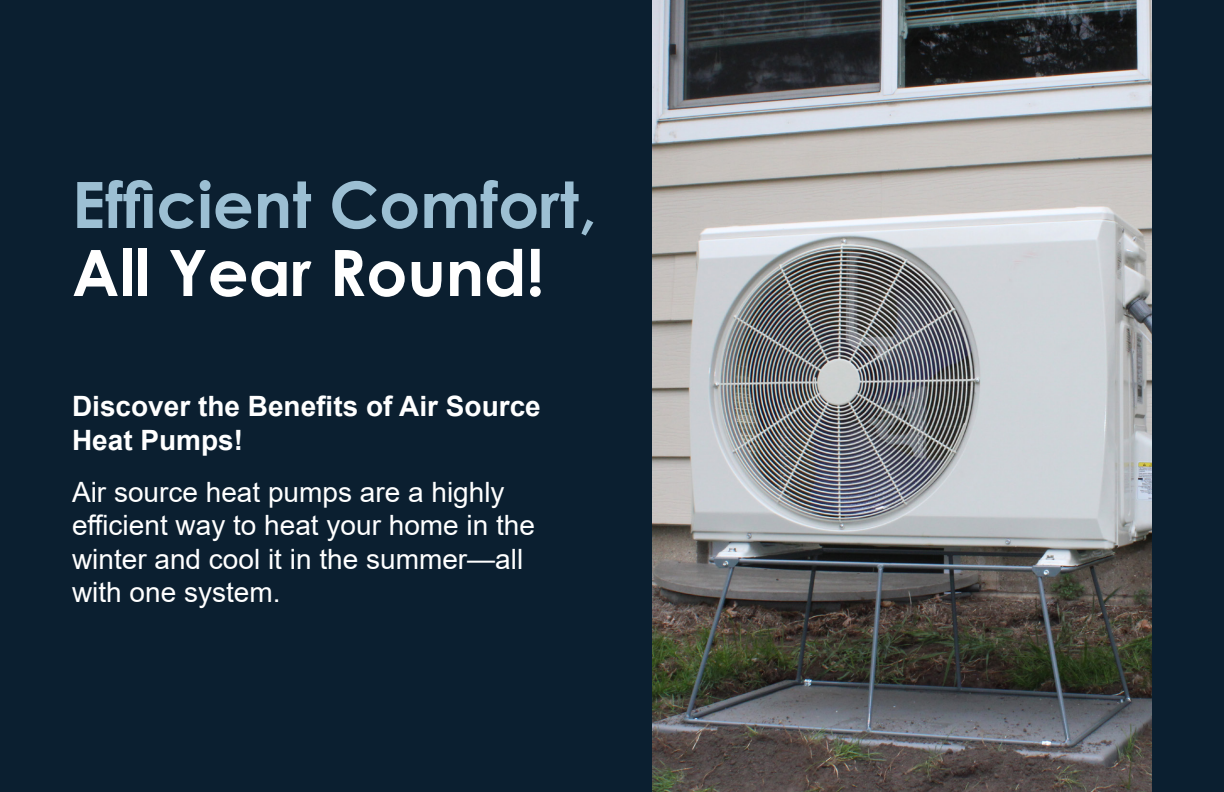
<style>
.page{position:relative;width:1224px;height:792px;background:#0b1f30}
.page>*{position:absolute;margin:0;border:0;box-sizing:border-box;transform-origin:0 0}
.t1{font:700 64px/68px "Century Gothic";color:#9cbfd3}
.t2{font:28px/33.6px "Arial";color:#fff}
.t3{font:700 28px/33.6px "Arial";color:#fff}
.s1{color:#fff}
</style>
<div class="page">
<img style="left:652px;top:0;width:500px;height:792px">
<p class="t1" style="left:72px;top:168px;width:526px">Efficient Comfort,<br><span class="s1">All Year Round!</span></p>
<p class="t3" style="left:72px;top:390px;width:470px">Discover the Benefits of Air Source<br>Heat Pumps!</p>
<p class="t2" style="left:72px;top:475px;width:465px">Air source heat pumps are a highly efficient way to heat your home in the winter and cool it in the summer—all with one system.</p>
</div>
